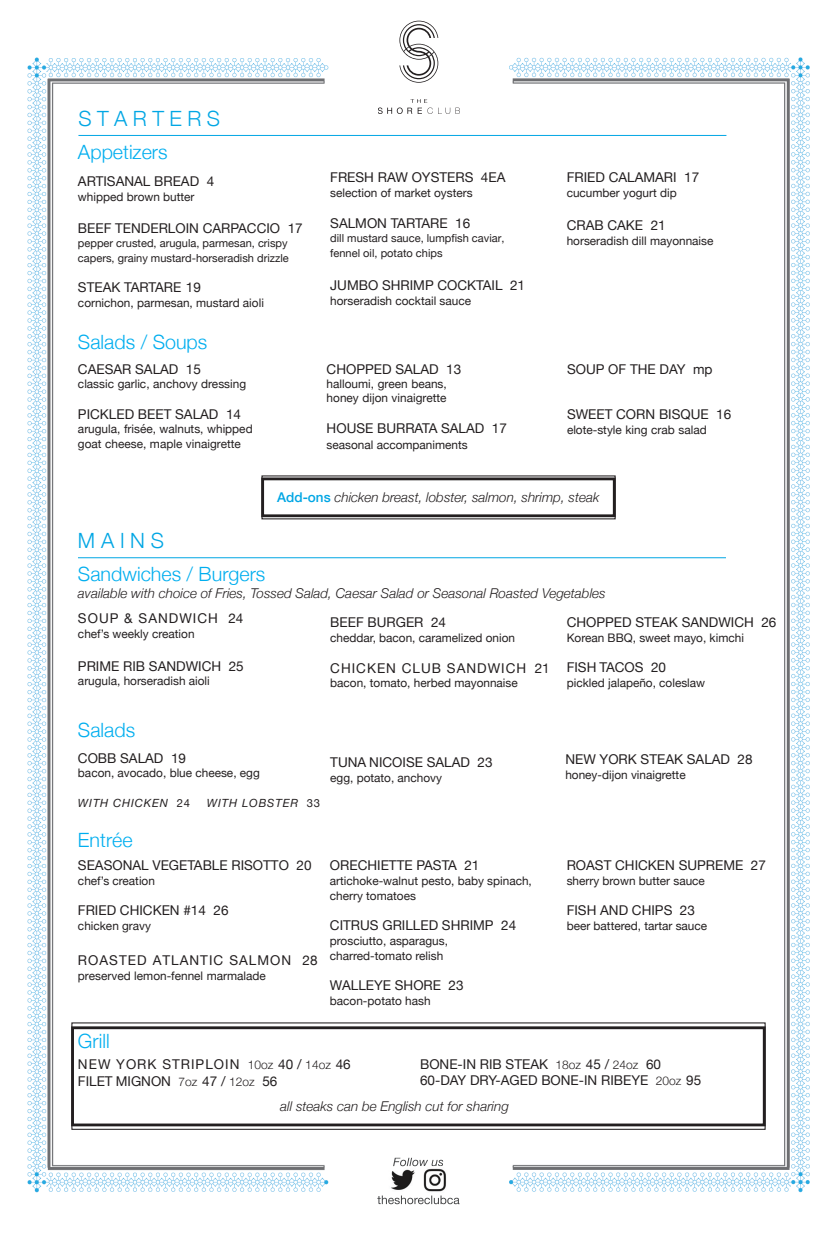
<style>
.page{position:relative;width:837px;height:1242px;background:#fff}
.page>*{position:absolute;margin:0;border:0;box-sizing:border-box;transform-origin:0 0}
.t1{font:300 21px "Helvetica Neue";letter-spacing:.26em;color:#00a6e4}
.t2{font:300 19.65px "Helvetica Neue";color:#00aeef}
.t3{font:13.5px/16.2px "Helvetica Neue";color:#231f20}
.t4{font:italic 300 13.5px "Helvetica Neue";color:#231f20}
.t5{font:13.5px "Helvetica Neue";letter-spacing:.075em;color:#231f20}
.t6{font:13.5px/16.2px "Helvetica Neue";letter-spacing:.035em;color:#231f20}
.t7{font:11.85px/15px "Helvetica Neue";color:#231f20}
.t8{font:italic 11.25px "Helvetica Neue";letter-spacing:.075em;color:#231f20}
.t9{font:11.1px/15px "Helvetica Neue";color:#231f20}
.s1{font-weight:500;font-style:normal;color:#00a6e4}
.s2{font-style:normal}
.s3{font-weight:300;font-size:12px}
</style>
<div class="page">
<img style="left:27px;top:20px;width:783px;height:1185px">
<hr style="left:78px;top:135px;width:648px;height:1px;background:#00a6e4">
<hr style="left:78px;top:557px;width:648px;height:1px;background:#00a6e4">
<svg style="left:379px;top:99px;width:80px;height:15px"></svg>
<svg style="left:399px;top:21px;width:39px;height:62px"></svg>
<div style="left:261px;top:477px;width:355px;height:40px;border:3px solid #231f20"></div>
<img style="left:377px;top:1196px;width:83px;height:8px">
<img style="left:386px;top:1166px;width:65px;height:27px">
<img style="left:393px;top:1158px;width:50px;height:8px">
<svg style="left:393px;top:1166px;width:25px;height:1px"></svg>
<div style="left:71px;top:1022px;width:695px;height:108px;border:1px solid #231f20"></div>
<div style="left:71px;top:1026px;width:695px;height:100px;border:3px solid #231f20"></div>
<h1 class="t1" style="left:78px;top:102px;width:143px">STARTERS</h1>
<h2 class="t2" style="left:78px;top:136px;width:91px">Appetizers</h2>
<p class="t3" style="left:78px;top:174px;width:138px">ARTISANAL BREAD 4</p>
<p class="t7" style="left:78px;top:190px;width:118px">whipped brown butter</p>
<p class="t3" style="left:78px;top:221px;width:226px">BEEF TENDERLOIN CARPACCIO 17</p>
<p class="t9" style="left:78px;top:236px;width:212px">pepper crusted, arugula, parmesan, crispy capers, grainy mustard-horseradish drizzle</p>
<p class="t3" style="left:78px;top:280px;width:125px">STEAK TARTARE 19</p>
<p class="t7" style="left:78px;top:296px;width:187px">cornichon, parmesan, mustard aioli</p>
<h2 class="t2" style="left:78px;top:326px;width:131px">Salads / Soups</h2>
<p class="t3" style="left:78px;top:362px;width:125px">CAESAR SALAD 15</p>
<p class="t7" style="left:78px;top:377px;width:170px">classic garlic, anchovy dressing</p>
<p class="t3" style="left:78px;top:407px;width:165px">PICKLED BEET SALAD 14</p>
<p class="t7" style="left:78px;top:422px;width:176px">arugula, frisée, walnuts, whipped goat cheese, maple vinaigrette</p>
<p class="t3" style="left:330px;top:170px;width:177px">FRESH RAW OYSTERS 4EA</p>
<p class="t7" style="left:330px;top:186px;width:144px">selection of market oysters</p>
<p class="t3" style="left:330px;top:216px;width:142px">SALMON TARTARE 16</p>
<p class="t9" style="left:330px;top:231px;width:176px">dill mustard sauce, lumpfish caviar, fennel oil, potato chips</p>
<p class="t3" style="left:330px;top:277px;width:196px">JUMBO SHRIMP COCKTAIL 21</p>
<p class="t7" style="left:330px;top:294px;width:142px">horseradish cocktail sauce</p>
<p class="t3" style="left:327px;top:362px;width:136px">CHOPPED SALAD 13</p>
<p class="t7" style="left:327px;top:377px;width:122px;line-height:13.8px">halloumi, green beans, honey dijon vinaigrette</p>
<p class="t3" style="left:327px;top:421px;width:182px">HOUSE BURRATA SALAD 17</p>
<p class="t7" style="left:327px;top:438px;width:143px">seasonal accompaniments</p>
<p class="t3" style="left:567px;top:170px;width:134px">FRIED CALAMARI 17</p>
<p class="t7" style="left:567px;top:186px;width:112px">cucumber yogurt dip</p>
<p class="t3" style="left:567px;top:217px;width:101px">CRAB CAKE 21</p>
<p class="t7" style="left:567px;top:234px;width:148px">horseradish dill mayonnaise</p>
<p class="t3" style="left:567px;top:362px;width:147px">SOUP OF THE DAY mp</p>
<p class="t3" style="left:567px;top:407px;width:166px">SWEET CORN BISQUE 16</p>
<p class="t7" style="left:567px;top:423px;width:141px">elote-style king crab salad</p>
<h1 class="t1" style="left:78px;top:524px;width:87px">MAINS</h1>
<h2 class="t2" style="left:78px;top:559px;width:189px">Sandwiches / Burgers</h2>
<p class="t4" style="left:277px;top:487px;width:324px"><span class="s1">Add-ons</span> chicken breast, lobster, salmon, shrimp, steak</p>
<p class="t4" style="left:78px;top:582px;width:529px">available with choice of Fries, Tossed Salad, Caesar Salad or Seasonal Roasted Vegetables</p>
<p class="t5" style="left:78px;top:609px;width:167px">SOUP &amp; SANDWICH 24</p>
<p class="t7" style="left:78px;top:627px;width:118px">chef’s weekly creation</p>
<p class="t3" style="left:78px;top:658px;width:167px">PRIME RIB SANDWICH 25</p>
<p class="t7" style="left:78px;top:674px;width:133px">arugula, horseradish aioli</p>
<p class="t3" style="left:330px;top:615px;width:117px">BEEF BURGER 24</p>
<p class="t7" style="left:330px;top:631px;width:186px">cheddar, bacon, caramelized onion</p>
<p class="t5" style="left:330px;top:658px;width:221px">CHICKEN CLUB SANDWICH 21</p>
<p class="t7" style="left:330px;top:676px;width:189px">bacon, tomato, herbed mayonnaise</p>
<h2 class="t2" style="left:78px;top:714px;width:59px">Salads</h2>
<p class="t3" style="left:78px;top:751px;width:110px">COBB SALAD 19</p>
<p class="t7" style="left:78px;top:766px;width:183px">bacon, avocado, blue cheese, egg</p>
<p class="t8" style="left:78px;top:794px;width:114px">WITH CHICKEN <span class="s2">24</span></p>
<p class="t8" style="left:207px;top:794px;width:115px">WITH LOBSTER <span class="s2">33</span></p>
<p class="t3" style="left:330px;top:755px;width:164px">TUNA NICOISE SALAD 23</p>
<p class="t7" style="left:330px;top:771px;width:113px">egg, potato, anchovy</p>
<h2 class="t2" style="left:78px;top:824px;width:56px">Entrée</h2>
<p class="t3" style="left:78px;top:858px;width:235px">SEASONAL VEGETABLE RISOTTO 20</p>
<p class="t7" style="left:78px;top:874px;width:79px">chef’s creation</p>
<p class="t3" style="left:78px;top:903px;width:152px">FRIED CHICKEN #14 26</p>
<p class="t7" style="left:78px;top:919px;width:75px">chicken gravy</p>
<p class="t5" style="left:78px;top:951px;width:241px">ROASTED ATLANTIC SALMON 28</p>
<p class="t7" style="left:78px;top:969px;width:189px">preserved lemon-fennel marmalade</p>
<p class="t3" style="left:330px;top:858px;width:151px">ORECHIETTE PASTA 21</p>
<p class="t7" style="left:330px;top:874px;width:203px">artichoke-walnut pesto, baby spinach, cherry tomatoes</p>
<p class="t3" style="left:330px;top:918px;width:188px">CITRUS GRILLED SHRIMP 24</p>
<p class="t7" style="left:330px;top:934px;width:120px">prosciutto, asparagus, charred-tomato relish</p>
<p class="t3" style="left:330px;top:978px;width:135px">WALLEYE SHORE 23</p>
<p class="t7" style="left:330px;top:994px;width:102px">bacon-potato hash</p>
<h2 class="t2" style="left:78px;top:1025px;width:33px">Grill</h2>
<p class="t3" style="left:567px;top:615px;width:211px">CHOPPED STEAK SANDWICH 26</p>
<p class="t7" style="left:567px;top:631px;width:179px">Korean BBQ, sweet mayo, kimchi</p>
<p class="t3" style="left:567px;top:660px;width:101px">FISH TACOS 20</p>
<p class="t7" style="left:567px;top:676px;width:140px">pickled jalapeño, coleslaw</p>
<p class="t3" style="left:565px;top:752px;width:189px">NEW YORK STEAK SALAD 28</p>
<p class="t7" style="left:565px;top:768px;width:122px">honey-dijon vinaigrette</p>
<p class="t3" style="left:567px;top:858px;width:201px">ROAST CHICKEN SUPREME 27</p>
<p class="t7" style="left:567px;top:874px;width:140px">sherry brown butter sauce</p>
<p class="t3" style="left:567px;top:903px;width:130px">FISH AND CHIPS 23</p>
<p class="t7" style="left:567px;top:919px;width:142px">beer battered, tartar sauce</p>
<p class="t6" style="left:78px;top:1057px;width:274px">NEW YORK STRIPLOIN <span class="s3">10oz</span> 40 / <span class="s3">14oz</span> 46<br>FILET MIGNON <span class="s3">7oz</span> 47 / <span class="s3">12oz</span> 56</p>
<p class="t3" style="left:420px;top:1057px;width:283px">BONE-IN RIB STEAK <span class="s3">18oz</span> 45 / <span class="s3">24oz</span> 60<br>60-DAY DRY-AGED BONE-IN RIBEYE <span class="s3">20oz</span> 95</p>
<p class="t4" style="left:280px;top:1096px;width:230px">all steaks can be English cut for sharing</p>
</div>
